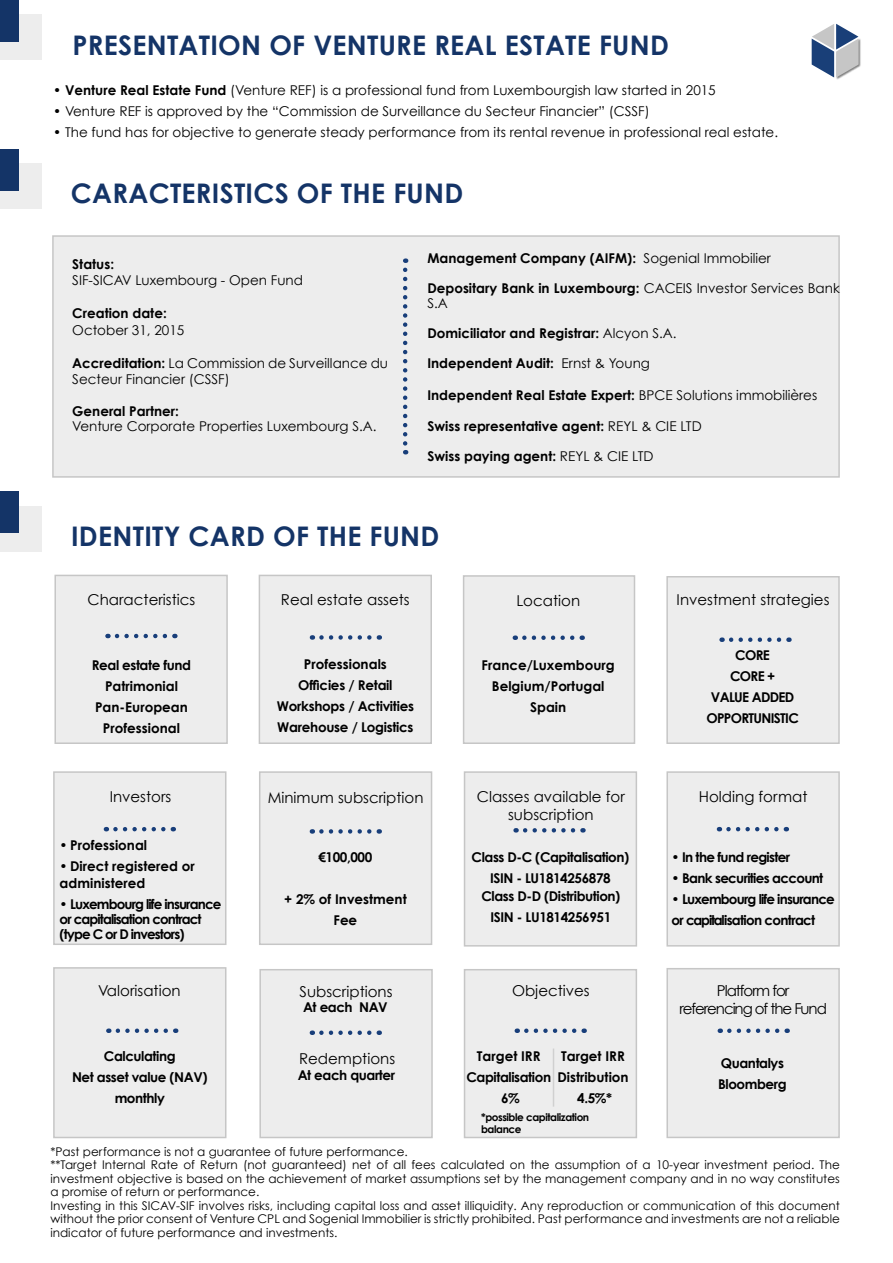
<style>
.page{position:relative;width:893px;height:1263px;background:#fff}
.page>*{position:absolute;margin:0;border:0;box-sizing:border-box;transform-origin:0 0}
.t1{font:700 27px "Century Gothic";letter-spacing:.01em;color:#143467}
.t2{font:15px/18px "Century Gothic";color:#000;text-align:center}
.t3{font:15px/18px "Century Gothic";letter-spacing:-.07em;color:#000;text-align:center}
.t4{font:13.5px/16.5px "Century Gothic";color:#000}
.t5{font:700 13.5px/21px "Century Gothic";color:#000;text-align:center}
.t6{font:700 13.5px/21px "Century Gothic";letter-spacing:-.02em;color:#000;text-align:center}
.t7{font:700 13.5px/21px "Century Gothic";letter-spacing:-.05em;color:#000;text-align:center}
.t8{font:700 13.5px/15px "Century Gothic";letter-spacing:-.065em;color:#000}
.t9{font:700 13.5px/21px "Century Gothic";letter-spacing:-.06em;color:#000}
.t10{font:12px/13.5px "Century Gothic";color:#000}
.t11{font:700 10.5px/12.6px "Century Gothic";letter-spacing:-.04em;color:#000}
.s1{font-weight:700}
.s2{font-weight:400}
</style>
<div class="page">
<img style="left:836px;top:39px;width:25px;height:41px">
<svg style="left:812px;top:24px;width:47px;height:53px"></svg>
<div style="left:0;top:15px;width:42px;height:45px;background:#ededed"></div>
<div style="left:0;top:0;width:19px;height:42px;background:#143467"></div>
<div style="left:52px;top:235px;width:788px;height:243px;background:#ededed;border:2px solid #c6c6c6"></div>
<svg style="left:403px;top:270px;width:4px;height:184px"></svg>
<div style="left:259px;top:771px;width:173px;height:174px;background:#ededed;border:2px solid #c6c6c6"></div>
<div style="left:53px;top:771px;width:173px;height:174px;background:#ededed;border:2px solid #c6c6c6"></div>
<div style="left:666px;top:576px;width:174px;height:168px;background:#ededed;border:2px solid #c6c6c6"></div>
<div style="left:259px;top:575px;width:173px;height:169px;background:#ededed;border:2px solid #c6c6c6"></div>
<div style="left:463px;top:575px;width:172px;height:169px;background:#ededed;border:2px solid #c6c6c6"></div>
<div style="left:464px;top:969px;width:173px;height:169px;background:#ededed;border:2px solid #c6c6c6"></div>
<div style="left:53px;top:967px;width:173px;height:171px;background:#ededed;border:2px solid #c6c6c6"></div>
<div style="left:666px;top:968px;width:174px;height:170px;background:#ededed;border:2px solid #c6c6c6"></div>
<svg style="left:321px;top:829px;width:59px;height:5px"></svg>
<svg style="left:115px;top:827px;width:59px;height:4px"></svg>
<svg style="left:731px;top:637px;width:58px;height:5px"></svg>
<svg style="left:321px;top:635px;width:59px;height:5px"></svg>
<svg style="left:524px;top:635px;width:59px;height:5px"></svg>
<svg style="left:526px;top:1028px;width:59px;height:5px"></svg>
<svg style="left:118px;top:1028px;width:58px;height:5px"></svg>
<hr style="left:553px;top:1048px;width:1px;height:58px;background:#d0d0d0">
<div style="left:464px;top:771px;width:173px;height:175px;background:#ededed;border:2px solid #c6c6c6"></div>
<svg style="left:525px;top:828px;width:58px;height:4px"></svg>
<div style="left:54px;top:575px;width:174px;height:169px;background:#ededed;border:2px solid #c6c6c6"></div>
<svg style="left:117px;top:634px;width:58px;height:4px"></svg>
<div style="left:666px;top:771px;width:174px;height:175px;background:#ededed;border:2px solid #c6c6c6"></div>
<svg style="left:728px;top:827px;width:59px;height:4px"></svg>
<div style="left:259px;top:969px;width:174px;height:169px;background:#ededed;border:2px solid #c6c6c6"></div>
<div style="left:0;top:506px;width:42px;height:45px;background:#ededed"></div>
<div style="left:0;top:491px;width:19px;height:42px;background:#143467"></div>
<div style="left:0;top:163px;width:42px;height:46px;background:#ededed"></div>
<div style="left:0;top:149px;width:19px;height:41px;background:#143467"></div>
<hr style="left:892px;top:15px;width:1px;height:45px;background:#ededed">
<hr style="left:892px;top:0;width:1px;height:42px;background:#143467">
<hr style="left:892px;top:948px;width:1px;height:45px;background:#ededed">
<hr style="left:892px;top:933px;width:1px;height:42px;background:#143467">
<svg style="left:729px;top:1028px;width:59px;height:5px"></svg>
<svg style="left:321px;top:1030px;width:59px;height:5px"></svg>
<h1 class="t1" style="left:73px;top:35px;width:598px">PRESENTATION OF VENTURE REAL ESTATE FUND</h1>
<p class="t4" style="left:53px;top:83px;width:664px">• <span class="s1">Venture Real Estate Fund</span> (Venture REF) is a professional fund from Luxembourgish law started in 2015</p>
<p class="t4" style="left:53px;top:104px;width:598px">• Venture REF is approved by the “Commission de Surveillance du Secteur Financier” (CSSF)</p>
<p class="t4" style="left:53px;top:125px;width:726px">• The fund has for objective to generate steady performance from its rental revenue in professional real estate.</p>
<h1 class="t1" style="left:71px;top:182px;width:394px">CARACTERISTICS OF THE FUND</h1>
<p class="t6" style="left:72px;top:254px;width:43px">Status:</p>
<p class="t4" style="left:72px;top:273px;width:232px">SIF-SICAV Luxembourg - Open Fund</p>
<p class="t5" style="left:72px;top:304px;width:96px">Creation date:</p>
<p class="t4" style="left:72px;top:322px;width:114px">October 31, 2015</p>
<p class="t4" style="left:72px;top:355px;width:317px"><span class="s1">Accreditation:</span> La Commission de Surveillance du<br>Secteur Financier (CSSF)</p>
<p class="t5" style="left:72px;top:401px;width:108px">General Partner:</p>
<p class="t4" style="left:72px;top:418px;width:306px">Venture Corporate Properties Luxembourg S.A.</p>
<p class="t5" style="left:427px;top:249px;width:345px">Management Company (AIFM): <span class="s2">Sogenial Immobilier</span></p>
<p class="t4" style="left:427px;top:282px;width:414px;line-height:15px"><span class="s1">Depositary Bank in Luxembourg:</span> CACEIS Investor Services Bank<br>S.A</p>
<p class="t5" style="left:427px;top:324px;width:251px">Domiciliator and Registrar: <span class="s2">Alcyon S.A.</span></p>
<p class="t5" style="left:427px;top:354px;width:224px">Independent Audit: <span class="s2">Ernst &amp; Young</span></p>
<p class="t5" style="left:427px;top:386px;width:391px">Independent Real Estate Expert: <span class="s2">BPCE Solutions immobilières</span></p>
<p class="t5" style="left:427px;top:417px;width:276px">Swiss representative agent: <span class="s2">REYL &amp; CIE LTD</span></p>
<p class="t5" style="left:427px;top:447px;width:228px">Swiss paying agent: <span class="s2">REYL &amp; CIE LTD</span></p>
<h1 class="t1" style="left:71px;top:526px;width:370px">IDENTITY CARD OF THE FUND</h1>
<p class="t2" style="left:88px;top:592px;width:109px">Characteristics</p>
<p class="t2" style="left:281px;top:592px;width:130px">Real estate assets</p>
<p class="t2" style="left:516px;top:592px;width:65px">Location</p>
<p class="t2" style="left:677px;top:592px;width:154px">Investment strategies</p>
<p class="t5" style="left:92px;top:655px;width:101px">Real estate fund<br>Patrimonial<br>Pan-European<br>Professional</p>
<p class="t6" style="left:277px;top:655px;width:139px">Professionals<br>Officies / Retail<br>Workshops / Activities<br>Warehouse / Logistics</p>
<p class="t5" style="left:482px;top:656px;width:135px">France/Luxembourg<br>Belgium/Portugal<br>Spain</p>
<p class="t7" style="left:706px;top:646px;width:94px">CORE<br>CORE +<br>VALUE ADDED<br>OPPORTUNISTIC</p>
<p class="t2" style="left:477px;top:788px;width:150px">Classes available for subscription</p>
<p class="t6" style="left:472px;top:848px;width:159px">Class D-C (Capitalisation)<br>ISIN - LU1814256878</p>
<p class="t2" style="left:110px;top:789px;width:63px">Investors</p>
<p class="t2" style="left:268px;top:789px;width:157px">Minimum subscription</p>
<p class="t5" style="left:60px;top:836px;width:89px">• Professional</p>
<p class="t5" style="left:60px;top:859px;width:136px;line-height:16.5px;text-align:left">• Direct registered or administered</p>
<p class="t8" style="left:60px;top:898px;width:163px">• Luxembourg life insurance or capitalisation contract (type C or D investors)</p>
<p class="t6" style="left:318px;top:848px;width:55px">€100,000</p>
<p class="t5" style="left:284px;top:890px;width:124px">+ 2% of Investment<br>Fee</p>
<p class="t6" style="left:481px;top:886px;width:140px">Class D-D (Distribution)<br>ISIN - LU1814256951</p>
<p class="t2" style="left:98px;top:982px;width:84px">Valorisation</p>
<p class="t6" style="left:72px;top:1047px;width:137px">Calculating<br>Net asset value (NAV) monthly</p>
<p class="t2" style="left:300px;top:983px;width:94px">Subscriptions</p>
<p class="t6" style="left:303px;top:998px;width:86px">At each NAV</p>
<p class="t2" style="left:299px;top:1051px;width:98px">Redemptions</p>
<p class="t6" style="left:298px;top:1066px;width:99px">At each quarter</p>
<p class="t2" style="left:512px;top:982px;width:79px">Objectives</p>
<p class="t6" style="left:466px;top:1046px;width:86px">Target IRR<br>Capitalisation<br>6%</p>
<p class="t5" style="left:557px;top:1046px;width:73px">Target IRR<br>Distribution<br>4.5%*</p>
<p class="t2" style="left:699px;top:788px;width:110px">Holding format</p>
<p class="t7" style="left:671px;top:848px;width:120px">• In the fund register</p>
<p class="t7" style="left:671px;top:869px;width:153px">• Bank securities account</p>
<p class="t9" style="left:671px;top:890px;width:165px">• Luxembourg life insurance or capitalisation contract</p>
<p class="t3" style="left:679px;top:982px;width:149px">Platform for referencing of the Fund</p>
<p class="t6" style="left:718px;top:1053px;width:70px;text-align:left">Quantalys<br>Bloomberg</p>
<p class="t11" style="left:481px;top:1111px;width:110px">*possible capitalization balance</p>
<p class="t10" style="left:50px;top:1145px;width:791px">*Past performance is not a guarantee of future performance.<br>**Target Internal Rate of Return (not guaranteed) net of all fees calculated on the assumption of a 10-year investment period. The investment objective is based on the achievement of market assumptions set by the management company and in no way constitutes a promise of return or performance.<br>Investing in this SICAV-SIF involves risks, including capital loss and asset illiquidity. Any reproduction or communication of this document without the prior consent of Venture CPL and Sogenial Immobilier is strictly prohibited. Past performance and investments are not a reliable indicator of future performance and investments.</p>
</div>
